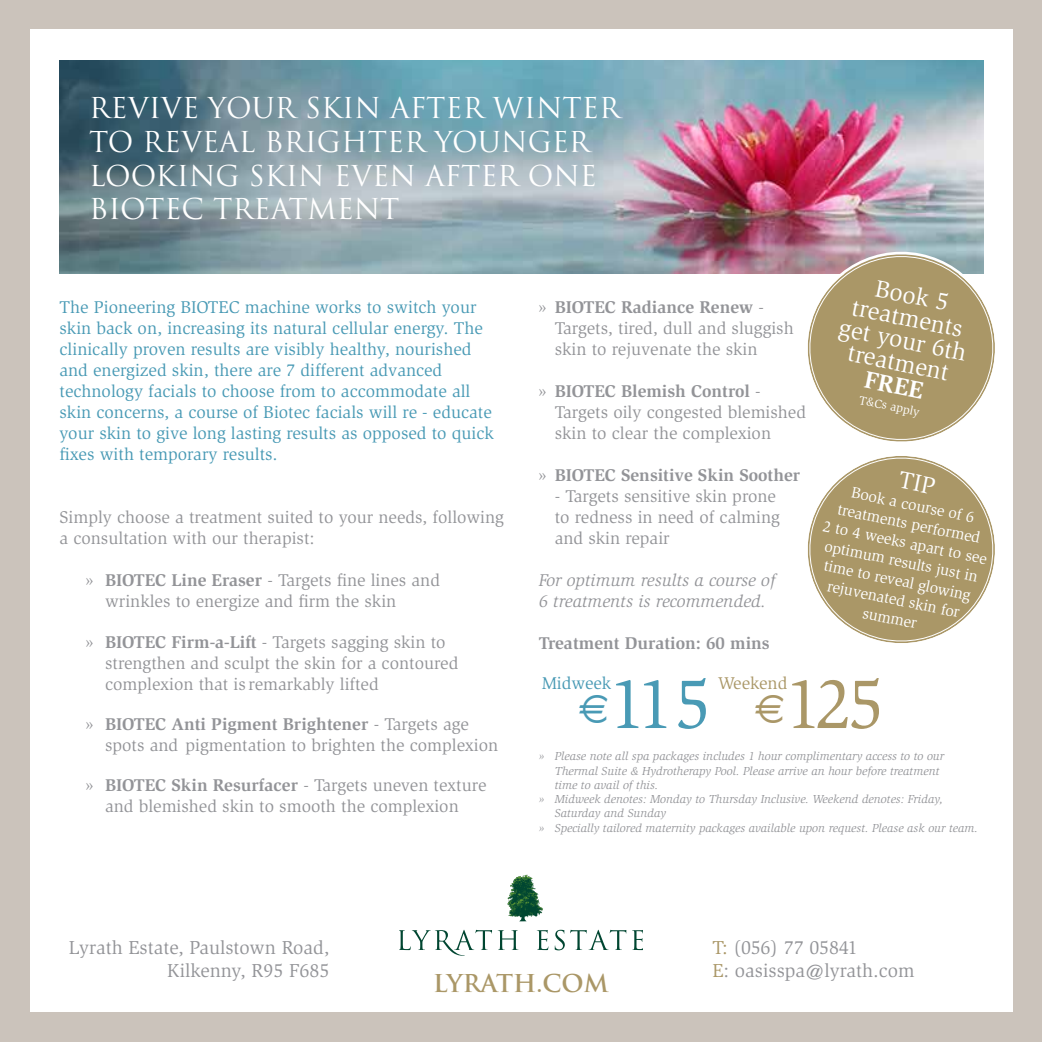
<style>
.page{position:relative;width:1042px;height:1042px;background:#fff}
.page>*{position:absolute;margin:0;border:0;box-sizing:border-box;transform-origin:0 0}
.t1{font:71.75px "Slimbach Std";color:#499ab5}
.t2{font:71.75px "Slimbach Std";color:#aa9767}
.t3{font:28px/33.6px "Trajan";color:#fff}
.t4{font:24.5px/22.8px "Slimbach Std";color:#fff;text-align:center}
.t5{font:700 24.5px "Slimbach Std";color:#fff}
.t6{font:700 23.97px "Trajan";color:#aa9767}
.t7{font:19.25px/23.1px "Slimbach Std";color:#939498}
.t8{font:17.5px/21px "Slimbach Std";color:#939498}
.t9{font:17.5px/21px "Slimbach Std";color:#499ab5}
.t10{font:700 17.5px "Slimbach Std";color:#939498}
.t11{font:italic 17.5px/21px "Slimbach Std";color:#939498}
.t12{font:17.5px "Slimbach Std";color:#aa9767}
.t13{font:15.75px/19.2px "Slimbach Std";color:#fff;text-align:center}
.t14{font:12.25px "Slimbach Std";color:#fff}
.t15{font:italic 11.9px "Slimbach Std";color:#939498}
.s1{font-weight:700}
.s2{font-weight:400}
.s3{font-family:"Times";font-size:43.75px}
.s4{color:#aa9767}
</style>
<div class="page">
<div style="left:0;top:0;width:1042px;height:1042px;background:linear-gradient(to right,#cbc3bb,#cbc3bb)"></div>
<div style="left:30px;top:30px;width:982px;height:982px;background:#fff"></div>
<img style="left:60px;top:61px;width:923px;height:213px">
<svg style="left:498px;top:930px;width:20px;height:20px"></svg>
<svg style="left:537px;top:930px;width:11px;height:20px"></svg>
<svg style="left:555px;top:930px;width:71px;height:20px"></svg>
<svg style="left:632px;top:930px;width:10px;height:20px"></svg>
<svg style="left:400px;top:930px;width:92px;height:26px"></svg>
<svg style="left:507px;top:874px;width:36px;height:47px"></svg>
<svg style="left:795px;top:241px;width:189px;height:33px"></svg>
<svg style="left:799px;top:246px;width:196px;height:397px"></svg>
<h2 class="t3" style="left:89px;top:92px;width:532px">REVIVE YOUR SKIN AFTER WINTER<br>TO REVEAL BRIGHTER YOUNGER<br>LOOKING SKIN EVEN AFTER ONE<br>BIOTEC TREATMENT</h2>
<p class="t9" style="left:60px;top:297px;width:436px">The Pioneering BIOTEC machine works to switch your skin back on, increasing its natural cellular energy. The clinically proven results are visibly healthy, nourished and energized skin, there are 7 different advanced technology facials to choose from to accommodate all skin concerns, a course of Biotec facials will re - educate your skin to give long lasting results as opposed to quick fixes with temporary results.</p>
<p class="t8" style="left:60px;top:507px;width:446px">Simply choose a treatment suited to your needs, following a consultation with our therapist:</p>
<p class="t8" style="left:105px;top:570px;width:336px;text-indent:-19px">» <span class="s1">BIOTEC Line Eraser</span> - Targets fine lines and wrinkles to energize and firm the skin</p>
<p class="t8" style="left:105px;top:631px;width:355px;text-indent:-19px">» <span class="s1">BIOTEC Firm-a-Lift</span> - Targets sagging skin to strengthen and sculpt the skin for a contoured complexion that is remarkably lifted</p>
<p class="t8" style="left:105px;top:713px;width:394px;text-indent:-19px">» <span class="s1">BIOTEC Anti Pigment Brightener</span> - Targets age spots and pigmentation to brighten the complexion</p>
<p class="t8" style="left:86px;top:775px;width:402px;text-align:center">» <span class="s1">BIOTEC Skin Resurfacer</span> - Targets uneven texture and blemished skin to smooth the complexion</p>
<p class="t8" style="left:555px;top:297px;width:241px;text-indent:-16px">» <span class="s1">BIOTEC Radiance Renew</span> -<br>Targets, tired, dull and sluggish skin to rejuvenate the skin</p>
<p class="t8" style="left:555px;top:381px;width:253px;text-indent:-16px">» <span class="s1">BIOTEC Blemish Control</span> -<br>Targets oily congested blemished skin to clear the complexion</p>
<p class="t10" style="left:539px;top:465px;width:263px"><span class="s2">»</span> BIOTEC Sensitive Skin Soother</p>
<p class="t8" style="left:555px;top:486px;width:227px">- Targets sensitive skin prone to redness in need of calming and skin repair</p>
<p class="t11" style="left:539px;top:570px;width:238px">For optimum results a course of<br>6 treatments is recommended.</p>
<p class="t10" style="left:539px;top:633px;width:232px">Treatment Duration: 60 mins</p>
<h3 class="t4" style="left:851px;top:271px;width:131px;rotate:12deg">Book 5 treatments get your 6th treatment</h3>
<h3 class="t5" style="left:868px;top:364px;width:61px;rotate:12deg">FREE</h3>
<p class="t14" style="left:861px;top:392px;width:63px;rotate:12deg">T&amp;Cs apply</p>
<p class="t13" style="left:832px;top:479px;width:168px;rotate:11deg">Book a course of 6 treatments performed<br>2 to 4 weeks apart to see optimum results just in time to reveal glowing rejuvenated skin for summer</p>
<p class="t9" style="left:542px;top:673px;width:71px">Midweek</p>
<h1 class="t1" style="left:579px;top:663px;width:134px"><span class="s3">€</span> 115</h1>
<p class="t12" style="left:718px;top:673px;width:71px">Weekend</p>
<h1 class="t2" style="left:755px;top:663px;width:131px"><span class="s3">€</span> 125</h1>
<p class="t15" style="left:539px;top:749px;width:407px">» Please note all spa packages includes 1 hour complimentary access to to our</p>
<p class="t15" style="left:555px;top:764px;width:386px">Thermal Suite &amp; Hydrotherapy Pool. Please arrive an hour before treatment</p>
<p class="t15" style="left:555px;top:778px;width:105px">time to avail of this.</p>
<p class="t15" style="left:539px;top:792px;width:405px">» Midweek denotes: Monday to Thursday Inclusive. Weekend denotes: Friday,</p>
<p class="t15" style="left:555px;top:806px;width:113px">Saturday and Sunday</p>
<p class="t15" style="left:539px;top:821px;width:441px">» Specially tailored maternity packages available upon request. Please ask our team.</p>
<p class="t7" style="left:69px;top:936px;width:262px;text-align:right">Lyrath Estate, Paulstown Road,<br>Kilkenny, R95 F685</p>
<h3 class="t6" style="left:433px;top:969px;width:177px">LYRATH.COM</h3>
<p class="t7" style="left:712px;top:936px;width:203px"><span class="s4">T:</span> (056) 77 05841<br><span class="s4">E</span>: oasisspa@lyrath.com</p>
</div>
